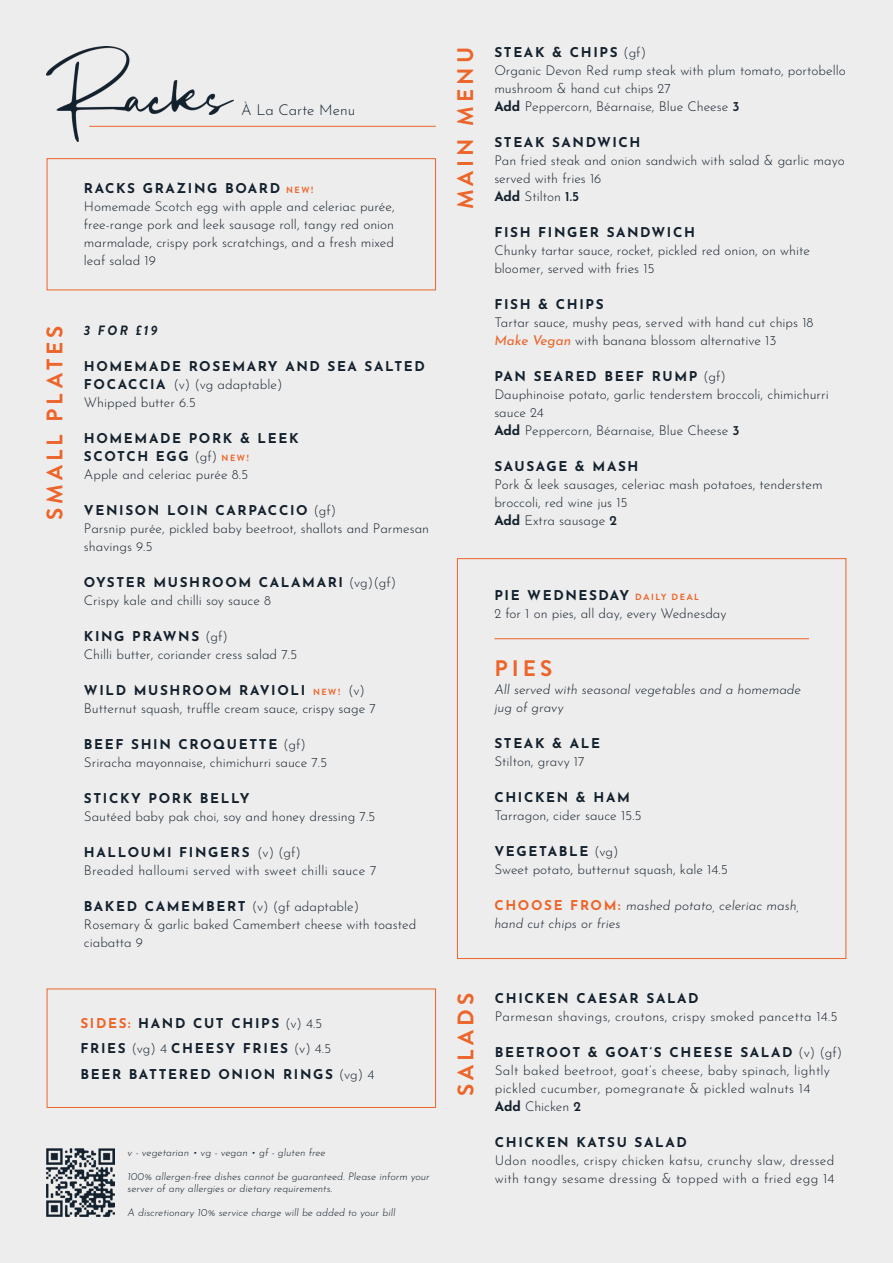
<style>
.page{position:relative;width:893px;height:1263px;background:#eeeded}
.page>*{position:absolute;margin:0;border:0;box-sizing:border-box;transform-origin:0 0}
.t1{font:700 22.5px "Brandon Grotesque";letter-spacing:.18em;color:#ec652a}
.t2{font:300 15px "Josefin Sans";color:#13212e}
.t3{font:300 13.5px/18px "Josefin Sans";color:#13212e}
.t4{font:300 13.5px/18px "Josefin Sans";letter-spacing:.02em;color:#13212e}
.t5{font:700 13.5px/18px "Josefin Sans";letter-spacing:.12em;color:#13212e}
.t6{font:italic 300 13.5px/18px "Josefin Sans";color:#13212e}
.t7{font:italic 700 13.5px "Brandon Grotesque";color:#13212e}
.t8{font:italic 300 10.5px/12px "Josefin Sans";color:#13212e}
.s1{font-weight:700}
.s2{font-family:"Brandon Grotesque";font-weight:700;font-size:9px;color:#ec652a}
.s3{font-weight:300}
.s4{color:#ec652a}
.s5{font-weight:600}
.s6{font-weight:400;font-style:italic;color:#ec652a}
.s7{font-weight:700;font-style:normal;color:#ec652a}
</style>
<div class="page">
<div style="left:457px;top:558px;width:389px;height:401px;border:1px solid #ec652a"></div>
<div style="left:47px;top:989px;width:389px;height:119px;border:1px solid #ec652a"></div>
<img style="left:47px;top:47px;width:186px;height:94px">
<hr style="left:89px;top:126px;width:347px;height:1px;background:#ec652a">
<div style="left:47px;top:158px;width:389px;height:132px;border:1px solid #ec652a"></div>
<img style="left:47px;top:1148px;width:67px;height:68px">
<hr style="left:494px;top:638px;width:315px;height:1px;background:#ec652a">
<p class="t2" style="left:241px;top:98px;width:116px">À La Carte Menu</p>
<p class="t3" style="left:84px;top:178px;width:312px"><span class="s1">RACKS GRAZING BOARD</span> <span class="s2">NEW!<br></span>Homemade Scotch egg with apple and celeriac purée, free-range pork and leek sausage roll, tangy red onion marmalade, crispy pork scratchings, and a fresh mixed leaf salad 19</p>
<h1 class="t1" style="left:39px;top:520px;width:196px;rotate:-90deg">SMALL PLATES</h1>
<p class="t7" style="left:84px;top:320px;width:75px">3 FOR £19</p>
<p class="t5" style="left:84px;top:355px;width:343px">HOMEMADE ROSEMARY AND SEA SALTED<br>FOCACCIA <span class="s3">(v) (vg adaptable)<br>Whipped butter 6.5</span></p>
<p class="t3" style="left:84px;top:428px;width:216px"><span class="s1">HOMEMADE PORK &amp; LEEK<br>SCOTCH EGG</span> (gf) <span class="s2">NEW!<br></span>Apple and celeriac purée 8.5</p>
<p class="t3" style="left:84px;top:500px;width:347px"><span class="s1">VENISON LOIN CARPACCIO</span> (gf)<br>Parsnip purée, pickled baby beetroot, shallots and Parmesan shavings 9.5</p>
<p class="t3" style="left:84px;top:572px;width:314px"><span class="s1">OYSTER MUSHROOM CALAMARI</span> (vg)(gf)<br>Crispy kale and chilli soy sauce 8</p>
<p class="t3" style="left:84px;top:626px;width:215px"><span class="s1">KING PRAWNS</span> (gf)<br>Chilli butter, coriander cress salad 7.5</p>
<p class="t3" style="left:84px;top:680px;width:293px"><span class="s1">WILD MUSHROOM RAVIOLI</span> <span class="s2">NEW!</span> (v)<br>Butternut squash, truffle cream sauce, crispy sage 7</p>
<p class="t3" style="left:84px;top:734px;width:245px"><span class="s1">BEEF SHIN CROQUETTE</span> (gf)<br>Sriracha mayonnaise, chimichurri sauce 7.5</p>
<p class="t5" style="left:84px;top:787px;width:167px">STICKY PORK BELLY</p>
<p class="t3" style="left:84px;top:806px;width:293px">Sautéed baby pak choi, soy and honey dressing 7.5</p>
<p class="t4" style="left:84px;top:842px;width:294px"><span class="s1">HALLOUMI FINGERS</span> (v) (gf)<br>Breaded halloumi served with sweet chilli sauce 7</p>
<p class="t3" style="left:84px;top:896px;width:334px"><span class="s1">BAKED CAMEMBERT</span> (v) (gf adaptable)<br>Rosemary &amp; garlic baked Camembert cheese with toasted ciabatta 9</p>
<p class="t5" style="left:80px;top:1008px;width:295px;line-height:25.5px"><span class="s4">SIDES:</span> HAND CUT CHIPS <span class="s3">(v) 4.5<br></span>FRIES <span class="s3">(vg) 4</span> CHEESY FRIES <span class="s3">(v) 4.5<br></span>BEER BATTERED ONION RINGS <span class="s3">(vg) 4</span></p>
<p class="t8" style="left:128px;top:1145px;width:200px">v - vegetarian • vg - vegan • gf - gluten free</p>
<p class="t8" style="left:128px;top:1169px;width:304px">100% allergen-free dishes cannot be guaranteed. Please inform your server of any allergies or dietary requirements.</p>
<p class="t8" style="left:128px;top:1205px;width:269px">A discretionary 10% service charge will be added to your bill</p>
<h1 class="t1" style="left:449px;top:209px;width:164px;rotate:-90deg">MAIN MENU</h1>
<p class="t3" style="left:494px;top:42px;width:353px"><span class="s1">STEAK &amp; CHIPS</span> (gf)<br>Organic Devon Red rump steak with plum tomato, portobello mushroom &amp; hand cut chips 27<br><span class="s1">Add</span> Peppercorn, Béarnaise, Blue Cheese <span class="s5">3</span></p>
<p class="t5" style="left:494px;top:131px;width:148px">STEAK SANDWICH</p>
<p class="t3" style="left:494px;top:150px;width:352px">Pan fried steak and onion sandwich with salad &amp; garlic mayo served with fries 16<br><span class="s1">Add</span> Stilton <span class="s5">1.5</span></p>
<p class="t5" style="left:494px;top:221px;width:202px">FISH FINGER SANDWICH</p>
<p class="t3" style="left:494px;top:240px;width:317px">Chunky tartar sauce, rocket, pickled red onion, on white bloomer, served with fries 15</p>
<p class="t5" style="left:494px;top:293px;width:111px">FISH &amp; CHIPS</p>
<p class="t3" style="left:494px;top:312px;width:321px">Tartar sauce, mushy peas, served with hand cut chips 18<br><span class="s6">Make Vegan</span> with banana blossom alternative 13</p>
<p class="t3" style="left:494px;top:366px;width:336px"><span class="s1">PAN SEARED BEEF RUMP</span> (gf)<br>Dauphinoise potato, garlic tenderstem broccoli, chimichurri sauce 24<br><span class="s1">Add</span> Peppercorn, Béarnaise, Blue Cheese <span class="s5">3</span></p>
<p class="t5" style="left:494px;top:455px;width:146px">SAUSAGE &amp; MASH</p>
<p class="t3" style="left:494px;top:474px;width:330px">Pork &amp; leek sausages, celeriac mash potatoes, tenderstem broccoli, red wine jus 15<br><span class="s1">Add</span> Extra sausage <span class="s5">2</span></p>
<p class="t3" style="left:494px;top:584px;width:234px"><span class="s1">PIE WEDNESDAY</span> <span class="s2">DAILY DEAL<br></span>2 for 1 on pies, all day, every Wednesday</p>
<h1 class="t1" style="left:494px;top:652px;width:59px">PIES</h1>
<p class="t6" style="left:494px;top:679px;width:308px">All served with seasonal vegetables and a homemade jug of gravy</p>
<p class="t5" style="left:494px;top:732px;width:107px">STEAK &amp; ALE</p>
<p class="t3" style="left:494px;top:751px;width:92px">Stilton, gravy 17</p>
<p class="t5" style="left:494px;top:786px;width:137px">CHICKEN &amp; HAM</p>
<p class="t3" style="left:494px;top:805px;width:149px">Tarragon, cider sauce 15.5</p>
<p class="t3" style="left:494px;top:841px;width:235px"><span class="s1">VEGETABLE</span> (vg)<br>Sweet potato, butternut squash, kale 14.5</p>
<p class="t6" style="left:494px;top:895px;width:306px"><span class="s7">CHOOSE FROM:</span> mashed potato, celeriac mash, hand cut chips or fries</p>
<h1 class="t1" style="left:450px;top:1096px;width:105px;rotate:-90deg">SALADS</h1>
<p class="t5" style="left:495px;top:987px;width:205px">CHICKEN CAESAR SALAD</p>
<p class="t4" style="left:495px;top:1006px;width:344px">Parmesan shavings, croutons, crispy smoked pancetta 14.5</p>
<p class="t4" style="left:495px;top:1042px;width:349px"><span class="s1">BEETROOT &amp; GOAT’S CHEESE SALAD</span> (v) (gf)<br>Salt baked beetroot, goat’s cheese, baby spinach, lightly pickled cucumber, pomegranate &amp; pickled walnuts 14<br><span class="s1">Add</span> Chicken <span class="s5">2</span></p>
<p class="t5" style="left:495px;top:1131px;width:194px">CHICKEN KATSU SALAD</p>
<p class="t4" style="left:495px;top:1150px;width:341px">Udon noodles, crispy chicken katsu, crunchy slaw, dressed with tangy sesame dressing &amp; topped with a fried egg 14</p>
</div>
